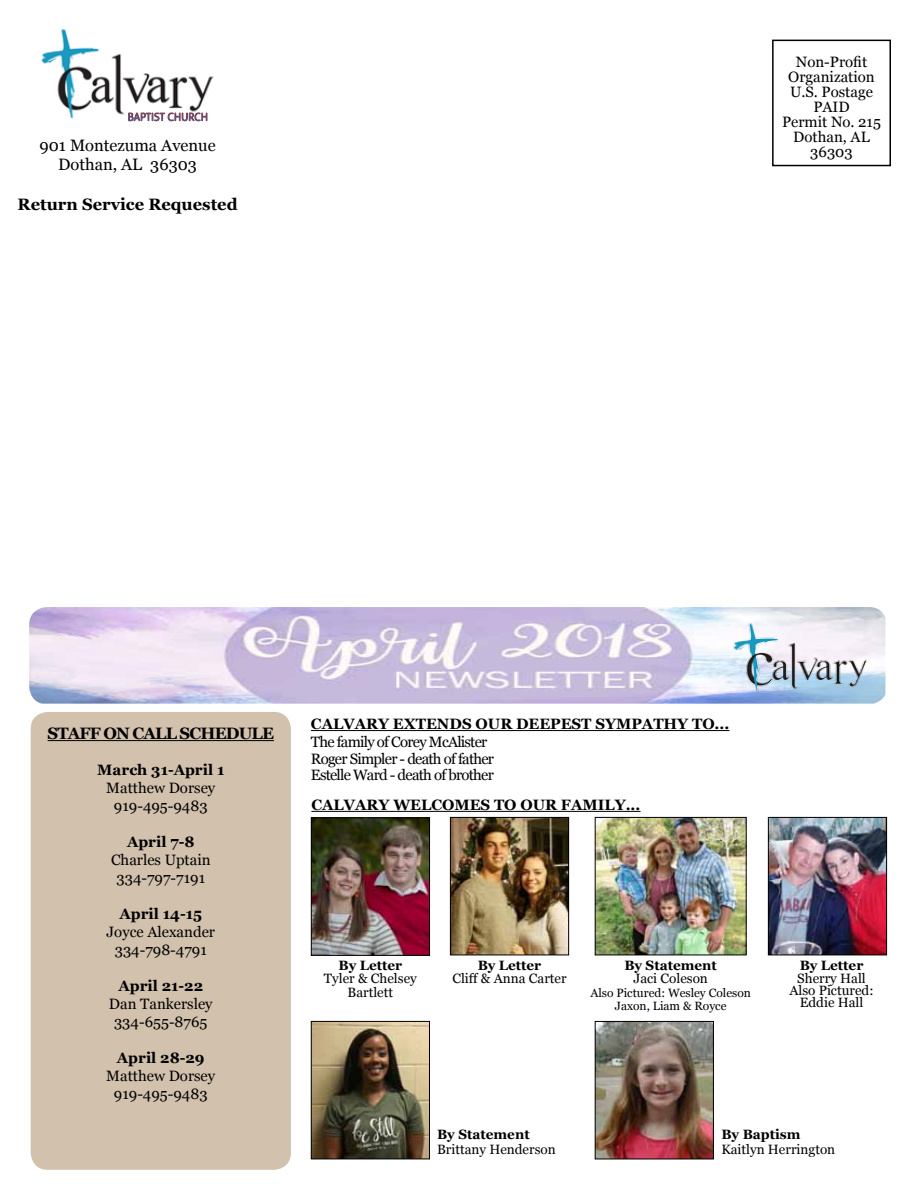
<style>
.page{position:relative;width:918px;height:1188px;background:#fff}
.page>*{position:absolute;margin:0;border:0;box-sizing:border-box;transform-origin:0 0}
.t1{font:700 16.5px "Georgia";color:#000}
.t2{font:16.5px/19.8px "Georgia";color:#000;text-align:center}
.t3{font:15px/15px "Georgia";color:#000;text-align:center}
.t4{font:700 15px "Georgia";color:#000}
.t5{font:15px/16.5px "Georgia";letter-spacing:-.05em;color:#000}
.t6{font:13.5px/12px "Georgia";color:#000;text-align:center}
.t7{font:700 13.5px "Georgia";color:#000}
.t8{font:12px/13.5px "Georgia";color:#000;text-align:center}
.t9{font:300 10.5px "Aller";color:#0085c4}
</style>
<div class="page">
<div style="left:30px;top:711px;width:262px;height:460px;background:#d2c1ad;border-radius:18px"></div>
<div style="left:29px;top:710px;width:263px;height:461px;border:2px solid #fff;border-radius:18px"></div>
<div style="left:772px;top:40px;width:119px;height:126px;border:2px solid #000"></div>
<hr style="left:48px;top:740px;width:226px;height:1px;background:#000">
<img style="left:29px;top:607px;width:856px;height:97px">
<img style="left:729px;top:616px;width:149px;height:75px">
<img style="left:41px;top:29px;width:173px;height:90px">
<svg style="left:128px;top:112px;width:80px;height:10px"></svg>
<hr style="left:311px;top:811px;width:330px;height:1px;background:#000">
<hr style="left:311px;top:730px;width:418px;height:1px;background:#000">
<img style="left:452px;top:819px;width:115px;height:134px">
<div style="left:450px;top:817px;width:119px;height:138px;border:1px solid #000"></div>
<img style="left:597px;top:1023px;width:115px;height:134px">
<div style="left:595px;top:1021px;width:119px;height:138px;border:1px solid #000"></div>
<img style="left:597px;top:819px;width:148px;height:134px">
<div style="left:595px;top:817px;width:152px;height:138px;border:1px solid #000"></div>
<img style="left:770px;top:819px;width:115px;height:134px">
<div style="left:768px;top:817px;width:119px;height:138px;border:1px solid #000"></div>
<img style="left:313px;top:1023px;width:115px;height:134px">
<div style="left:311px;top:1021px;width:119px;height:138px;border:1px solid #000"></div>
<img style="left:313px;top:820px;width:115px;height:134px">
<div style="left:311px;top:818px;width:119px;height:138px;border:1px solid #000"></div>
<p class="t9" style="left:128px;top:111px;width:82px">BAPTIST CHURCH</p>
<p class="t2" style="left:39px;top:135px;width:178px">901 Montezuma Avenue<br>Dothan, AL 36303</p>
<p class="t1" style="left:18px;top:194px;width:222px">Return Service Requested</p>
<p class="t3" style="left:782px;top:55px;width:100px">Non-Profit<br>Organization<br>U.S. Postage<br>PAID<br>Permit No. 215<br>Dothan, AL<br>36303</p>
<p class="t1" style="left:48px;top:723px;width:22px">Staff</p>
<p class="t1" style="left:103px;top:723px;width:53px">On Call</p>
<p class="t1" style="left:180px;top:723px;width:48px">Schedule</p>
<p class="t4" style="left:97px;top:760px;width:129px">March 31-April 1</p>
<p class="t3" style="left:106px;top:779px;width:111px;line-height:18px">Matthew Dorsey<br>919-495-9483</p>
<p class="t4" style="left:127px;top:832px;width:69px">April 7-8</p>
<p class="t3" style="left:111px;top:851px;width:101px;line-height:18px">Charles Uptain<br>334-797-7191</p>
<p class="t4" style="left:120px;top:904px;width:84px">April 14-15</p>
<p class="t3" style="left:107px;top:923px;width:110px;line-height:18px">Joyce Alexander<br>334-798-4791</p>
<p class="t4" style="left:119px;top:976px;width:86px">April 21-22</p>
<p class="t3" style="left:109px;top:995px;width:105px;line-height:18px">Dan Tankersley<br>334-655-8765</p>
<p class="t4" style="left:117px;top:1048px;width:89px">April 28-29</p>
<p class="t3" style="left:106px;top:1067px;width:111px;line-height:18px">Matthew Dorsey<br>919-495-9483</p>
<p class="t4" style="left:311px;top:714px;width:24px">Calvar</p>
<p class="t4" style="left:378px;top:714px;width:50px">y Extends</p>
<p class="t4" style="left:476px;top:714px;width:53px">Our deepest</p>
<p class="t4" style="left:595px;top:714px;width:34px">sympat</p>
<p class="t4" style="left:664px;top:714px;width:67px">hy to...</p>
<p class="t5" style="left:311px;top:734px;width:185px">The family of Corey McAlister<br>Roger Simpler - death of father<br>Estelle Ward - death of brother</p>
<p class="t4" style="left:311px;top:795px;width:24px">Calvar</p>
<p class="t4" style="left:379px;top:795px;width:44px">y Welcomes</p>
<p class="t4" style="left:494px;top:795px;width:40px">to our</p>
<p class="t4" style="left:561px;top:795px;width:12px">famil</p>
<p class="t4" style="left:615px;top:795px;width:27px">y...</p>
<p class="t7" style="left:339px;top:956px;width:65px">By Letter</p>
<p class="t6" style="left:324px;top:972px;width:94px;line-height:13.5px">Tyler &amp; Chelsey<br>Bartlett</p>
<p class="t7" style="left:478px;top:956px;width:65px">By Letter</p>
<p class="t6" style="left:452px;top:973px;width:116px">Cliff &amp; Anna Carter</p>
<p class="t7" style="left:624px;top:956px;width:94px">By Statement</p>
<p class="t6" style="left:633px;top:973px;width:76px">Jaci Coleson</p>
<p class="t8" style="left:590px;top:986px;width:162px">Also Pictured: Wesley Coleson<br>Jaxon, Liam &amp; Royce</p>
<p class="t7" style="left:800px;top:956px;width:65px">By Letter</p>
<p class="t6" style="left:790px;top:973px;width:86px">Sherry Hall<br>Also Pictured:<br>Eddie Hall</p>
<p class="t7" style="left:437px;top:1126px;width:94px">By Statement</p>
<p class="t6" style="left:437px;top:1144px;width:120px">Brittany Henderson</p>
<p class="t7" style="left:721px;top:1126px;width:81px">By Baptism</p>
<p class="t6" style="left:721px;top:1144px;width:115px">Kaitlyn Herrington</p>
</div>
